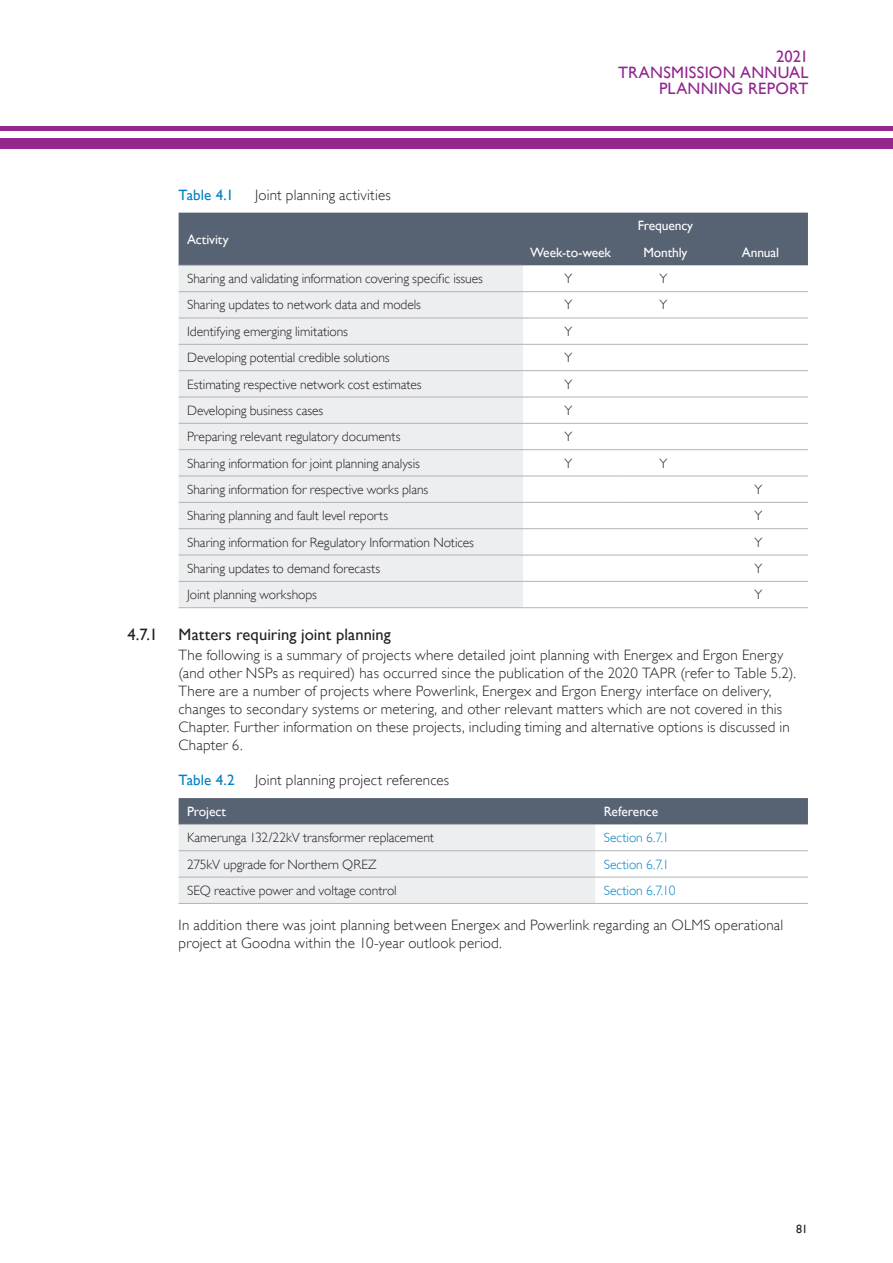
<style>
.page{position:relative;width:893px;height:1263px;background:#fff}
.page>*{position:absolute;margin:0;border:0;box-sizing:border-box;transform-origin:0 0}
.t1{font:16.5px/15.8px "Gill Sans";letter-spacing:.01em;color:#93268f;text-align:right}
.HEADING_1_1_2{font:16.5px "Gill Sans";letter-spacing:.005em;color:#231f20}
.Body_Text{font:300 15px/18px "Gill Sans";letter-spacing:.01em;color:#231f20}
.TABLE_GRAPH_Label{font:300 15px "Gill Sans";letter-spacing:.01em;color:#231f20}
.TABLE_GRAPH_Label-2{font:15px "Gill Sans";letter-spacing:.01em;color:#0081c3}
.TABLE_Row_Head_light{font:300 13.5px "Gill Sans";letter-spacing:-.005em;color:#231f20}
.TABLE_Text_LEFT{font:300 13.5px "Gill Sans";letter-spacing:-.005em;color:#0081c3}
.TABLE_Column_Head_CE{font:13.5px "Gill Sans";letter-spacing:-.01em;color:#fff}
.TABLE_Column_Head_LE{font:13.5px "Gill Sans";letter-spacing:-.005em;color:#fff}
.TABLE_Text_CENTRED{font:300 13.5px "Gill Sans";color:#231f20}
.t2{font:12px "Gill Sans";color:#231f20}
</style>
<div class="page">
<div style="left:0;top:138px;width:893px;height:11px;background:#93268f"></div>
<div style="left:0;top:126px;width:893px;height:5px;background:#93268f"></div>
<div style="left:179px;top:213px;width:629px;height:52px;background:#576272"></div>
<div style="left:179px;top:266px;width:344px;height:341px;background:#edeef0"></div>
<hr style="left:179px;top:291px;width:344px;height:1px;background:#b2b3b7">
<hr style="left:523px;top:291px;width:95px;height:1px;background:#b2b3b7">
<hr style="left:618px;top:291px;width:95px;height:1px;background:#b2b3b7">
<hr style="left:713px;top:291px;width:95px;height:1px;background:#b2b3b7">
<hr style="left:179px;top:318px;width:344px;height:1px;background:#b2b3b7">
<hr style="left:523px;top:318px;width:95px;height:1px;background:#b2b3b7">
<hr style="left:618px;top:318px;width:95px;height:1px;background:#b2b3b7">
<hr style="left:713px;top:318px;width:95px;height:1px;background:#b2b3b7">
<hr style="left:179px;top:344px;width:344px;height:1px;background:#b2b3b7">
<hr style="left:523px;top:344px;width:95px;height:1px;background:#b2b3b7">
<hr style="left:618px;top:344px;width:95px;height:1px;background:#b2b3b7">
<hr style="left:713px;top:344px;width:95px;height:1px;background:#b2b3b7">
<hr style="left:179px;top:370px;width:344px;height:1px;background:#b2b3b7">
<hr style="left:523px;top:370px;width:95px;height:1px;background:#b2b3b7">
<hr style="left:618px;top:370px;width:95px;height:1px;background:#b2b3b7">
<hr style="left:713px;top:370px;width:95px;height:1px;background:#b2b3b7">
<hr style="left:179px;top:397px;width:344px;height:1px;background:#b2b3b7">
<hr style="left:523px;top:397px;width:95px;height:1px;background:#b2b3b7">
<hr style="left:618px;top:397px;width:95px;height:1px;background:#b2b3b7">
<hr style="left:713px;top:397px;width:95px;height:1px;background:#b2b3b7">
<hr style="left:179px;top:423px;width:344px;height:1px;background:#b2b3b7">
<hr style="left:523px;top:423px;width:95px;height:1px;background:#b2b3b7">
<hr style="left:618px;top:423px;width:95px;height:1px;background:#b2b3b7">
<hr style="left:713px;top:423px;width:95px;height:1px;background:#b2b3b7">
<hr style="left:179px;top:449px;width:344px;height:1px;background:#b2b3b7">
<hr style="left:523px;top:449px;width:95px;height:1px;background:#b2b3b7">
<hr style="left:618px;top:449px;width:95px;height:1px;background:#b2b3b7">
<hr style="left:713px;top:449px;width:95px;height:1px;background:#b2b3b7">
<hr style="left:179px;top:476px;width:344px;height:1px;background:#b2b3b7">
<hr style="left:523px;top:476px;width:95px;height:1px;background:#b2b3b7">
<hr style="left:618px;top:476px;width:95px;height:1px;background:#b2b3b7">
<hr style="left:713px;top:476px;width:95px;height:1px;background:#b2b3b7">
<hr style="left:179px;top:502px;width:344px;height:1px;background:#b2b3b7">
<hr style="left:523px;top:502px;width:95px;height:1px;background:#b2b3b7">
<hr style="left:618px;top:502px;width:95px;height:1px;background:#b2b3b7">
<hr style="left:713px;top:502px;width:95px;height:1px;background:#b2b3b7">
<hr style="left:179px;top:528px;width:344px;height:1px;background:#b2b3b7">
<hr style="left:523px;top:528px;width:95px;height:1px;background:#b2b3b7">
<hr style="left:618px;top:528px;width:95px;height:1px;background:#b2b3b7">
<hr style="left:713px;top:528px;width:95px;height:1px;background:#b2b3b7">
<hr style="left:179px;top:555px;width:344px;height:1px;background:#b2b3b7">
<hr style="left:523px;top:555px;width:95px;height:1px;background:#b2b3b7">
<hr style="left:618px;top:555px;width:95px;height:1px;background:#b2b3b7">
<hr style="left:713px;top:555px;width:95px;height:1px;background:#b2b3b7">
<hr style="left:179px;top:581px;width:344px;height:1px;background:#b2b3b7">
<hr style="left:523px;top:581px;width:95px;height:1px;background:#b2b3b7">
<hr style="left:618px;top:581px;width:95px;height:1px;background:#b2b3b7">
<hr style="left:713px;top:581px;width:95px;height:1px;background:#b2b3b7">
<hr style="left:523px;top:607px;width:95px;height:1px;background:#b2b3b7">
<hr style="left:618px;top:607px;width:95px;height:1px;background:#b2b3b7">
<hr style="left:713px;top:607px;width:95px;height:1px;background:#b2b3b7">
<hr style="left:179px;top:607px;width:344px;height:1px;background:#b2b3b7">
<hr style="left:179px;top:265px;width:344px;height:1px;background:#b2b3b7">
<svg style="left:179px;top:798px;width:629px;height:105px"></svg>
<hr style="left:179px;top:850px;width:416px;height:1px;background:#b2b3b7">
<hr style="left:595px;top:850px;width:213px;height:1px;background:#b2b3b7">
<hr style="left:179px;top:877px;width:416px;height:1px;background:#b2b3b7">
<hr style="left:595px;top:877px;width:213px;height:1px;background:#b2b3b7">
<hr style="left:595px;top:903px;width:213px;height:1px;background:#b2b3b7">
<hr style="left:179px;top:824px;width:416px;height:1px;background:#b2b3b7">
<hr style="left:179px;top:903px;width:416px;height:1px;background:#b2b3b7">
<p class="TABLE_GRAPH_Label-2" style="left:179px;top:186px;width:57px">Table 4.1</p>
<p class="TABLE_GRAPH_Label" style="left:255px;top:186px;width:137px">Joint planning activities</p>
<p class="TABLE_Column_Head_LE" style="left:187px;top:231px;width:43px">Activity</p>
<p class="t1" style="left:618px;top:49px;width:192px">2021<br>TRANSMISSION ANNUAL<br>PLANNING REPORT</p>
<p class="TABLE_Column_Head_CE" style="left:638px;top:218px;width:57px">Frequency</p>
<p class="TABLE_Column_Head_CE" style="left:530px;top:244px;width:82px">Week-to-week</p>
<p class="TABLE_Column_Head_CE" style="left:643px;top:244px;width:46px">Monthly</p>
<p class="TABLE_Column_Head_CE" style="left:742px;top:244px;width:39px">Annual</p>
<p class="TABLE_Row_Head_light" style="left:187px;top:271px;width:297px">Sharing and validating information covering specific issues</p>
<p class="TABLE_Text_CENTRED" style="left:564px;top:271px;width:9px">Y</p>
<p class="TABLE_Text_CENTRED" style="left:659px;top:271px;width:9px">Y</p>
<p class="TABLE_Row_Head_light" style="left:187px;top:297px;width:235px">Sharing updates to network data and models</p>
<p class="TABLE_Text_CENTRED" style="left:564px;top:297px;width:9px">Y</p>
<p class="TABLE_Text_CENTRED" style="left:659px;top:297px;width:9px">Y</p>
<p class="TABLE_Row_Head_light" style="left:187px;top:324px;width:162px">Identifying emerging limitations</p>
<p class="TABLE_Text_CENTRED" style="left:564px;top:323px;width:9px">Y</p>
<p class="TABLE_Row_Head_light" style="left:187px;top:350px;width:204px">Developing potential credible solutions</p>
<p class="TABLE_Text_CENTRED" style="left:564px;top:350px;width:9px">Y</p>
<p class="TABLE_Row_Head_light" style="left:187px;top:376px;width:236px">Estimating respective network cost estimates</p>
<p class="TABLE_Text_CENTRED" style="left:564px;top:376px;width:9px">Y</p>
<p class="TABLE_Row_Head_light" style="left:187px;top:403px;width:138px">Developing business cases</p>
<p class="TABLE_Text_CENTRED" style="left:564px;top:402px;width:9px">Y</p>
<p class="TABLE_Row_Head_light" style="left:187px;top:429px;width:215px">Preparing relevant regulatory documents</p>
<p class="TABLE_Text_CENTRED" style="left:564px;top:429px;width:9px">Y</p>
<p class="TABLE_Row_Head_light" style="left:187px;top:455px;width:234px">Sharing information for joint planning analysis</p>
<p class="TABLE_Text_CENTRED" style="left:564px;top:455px;width:9px">Y</p>
<p class="TABLE_Text_CENTRED" style="left:659px;top:455px;width:9px">Y</p>
<p class="TABLE_Row_Head_light" style="left:187px;top:482px;width:243px">Sharing information for respective works plans</p>
<p class="TABLE_Text_CENTRED" style="left:754px;top:481px;width:9px">Y</p>
<p class="TABLE_Row_Head_light" style="left:187px;top:508px;width:203px">Sharing planning and fault level reports</p>
<p class="TABLE_Text_CENTRED" style="left:754px;top:508px;width:9px">Y</p>
<p class="TABLE_Row_Head_light" style="left:187px;top:534px;width:288px">Sharing information for Regulatory Information Notices</p>
<p class="TABLE_Text_CENTRED" style="left:754px;top:534px;width:9px">Y</p>
<p class="TABLE_Row_Head_light" style="left:187px;top:561px;width:194px">Sharing updates to demand forecasts</p>
<p class="TABLE_Text_CENTRED" style="left:754px;top:560px;width:9px">Y</p>
<p class="TABLE_Row_Head_light" style="left:187px;top:587px;width:131px">Joint planning workshops</p>
<p class="TABLE_Text_CENTRED" style="left:754px;top:587px;width:9px">Y</p>
<p class="HEADING_1_1_2" style="left:128px;top:625px;width:32px">4.7.1</p>
<p class="HEADING_1_1_2" style="left:179px;top:625px;width:214px">Matters requiring joint planning</p>
<p class="Body_Text" style="left:179px;top:646px;width:619px">The following is a summary of projects where detailed joint planning with Energex and Ergon Energy (and other NSPs as required) has occurred since the publication of the 2020 TAPR (refer to Table 5.2).<br>There are a number of projects where Powerlink, Energex and Ergon Energy interface on delivery, changes to secondary systems or metering, and other relevant matters which are not covered in this Chapter. Further information on these projects, including timing and alternative options is discussed in Chapter 6.</p>
<p class="TABLE_GRAPH_Label-2" style="left:179px;top:771px;width:57px">Table 4.2</p>
<p class="TABLE_GRAPH_Label" style="left:255px;top:771px;width:196px">Joint planning project references</p>
<p class="TABLE_Column_Head_LE" style="left:187px;top:803px;width:40px">Project</p>
<p class="TABLE_Column_Head_LE" style="left:604px;top:803px;width:56px">Reference</p>
<p class="TABLE_Row_Head_light" style="left:187px;top:830px;width:248px">Kamerunga 132/22kV transformer replacement</p>
<p class="TABLE_Text_LEFT" style="left:604px;top:830px;width:67px">Section 6.7.1</p>
<p class="TABLE_Row_Head_light" style="left:187px;top:856px;width:191px">275kV upgrade for Northern QREZ</p>
<p class="TABLE_Text_LEFT" style="left:604px;top:856px;width:67px">Section 6.7.1</p>
<p class="TABLE_Row_Head_light" style="left:187px;top:883px;width:211px">SEQ reactive power and voltage control</p>
<p class="TABLE_Text_LEFT" style="left:604px;top:883px;width:73px">Section 6.7.10</p>
<p class="Body_Text" style="left:179px;top:916px;width:606px">In addition there was joint planning between Energex and Powerlink regarding an OLMS operational project at Goodna within the 10-year outlook period.</p>
<p class="t2" style="left:796px;top:1222px;width:13px">81</p>
</div>
